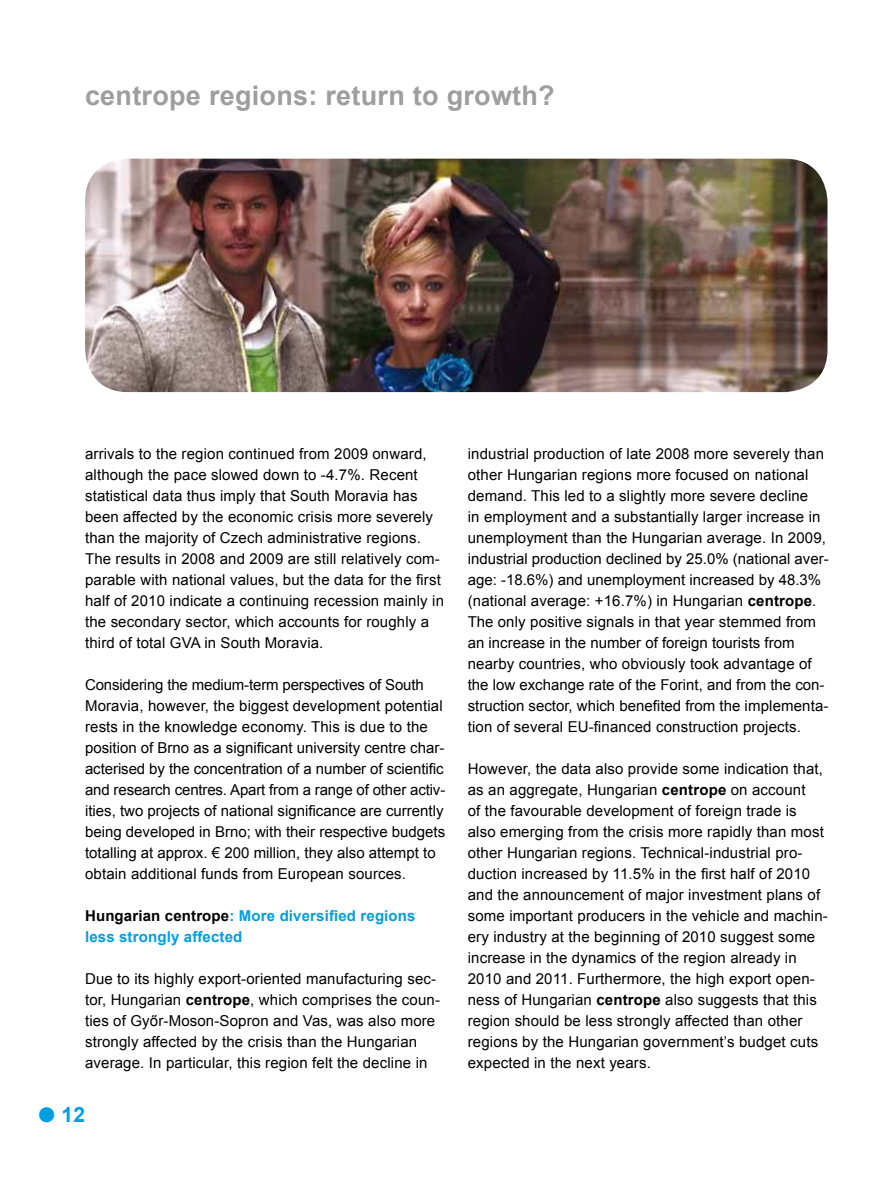
<style>
.page{position:relative;width:893px;height:1191px;background:#fff}
.page>*{position:absolute;margin:0;border:0;box-sizing:border-box;transform-origin:0 0}
.t1{font:700 27px "Arial";letter-spacing:.01em;color:#9c9e9f}
.t2{font:700 21px "Arial";color:#009ee0}
.t3{font:15px/21px "Arial";letter-spacing:.01em;color:#000}
.t4{font:700 15px/21px "Arial";letter-spacing:.01em;color:#009ee0}
.s1{color:#000}
.s2{font-weight:700}
</style>
<div class="page">
<img style="left:85px;top:159px;width:742px;height:233px">
<h1 class="t1" style="left:85px;top:77px;width:471px">centrope regions: return to growth?</h1>
<p class="t3" style="left:85px;top:443px;width:360px">arrivals to the region continued from 2009 onward, although the pace slowed down to -4.7%. Recent statistical data thus imply that South Moravia has been affected by the economic crisis more severely than the majority of Czech administrative regions.<br>The results in 2008 and 2009 are still relatively com&shy;parable with national values, but the data for the first half of 2010 indicate a continuing recession mainly in the secondary sector, which accounts for roughly a third of total GVA in South Moravia.</p>
<p class="t3" style="left:85px;top:674px;width:362px">Considering the medium-term perspectives of South Moravia, however, the biggest development potential rests in the knowledge economy. This is due to the position of Brno as a significant university centre char&shy;acterised by the concentration of a number of scientific and research centres. Apart from a range of other activ&shy;ities, two projects of national significance are currently being developed in Brno; with their respective budgets totalling at approx. € 200 million, they also attempt to obtain additional funds from European sources.</p>
<p class="t4" style="left:85px;top:905px;width:332px"><span class="s1">Hungarian centrope</span>: More diversified regions less strongly affected</p>
<p class="t3" style="left:85px;top:968px;width:357px">Due to its highly export-oriented manufacturing sec&shy;tor, Hungarian <span class="s2">centrope</span>, which comprises the coun&shy;ties of Győr-Moson-Sopron and Vas, was also more strongly affected by the crisis than the Hungarian average. In particular, this region felt the decline in</p>
<h2 class="t2" style="left:39px;top:1100px;width:48px">● 12</h2>
<p class="t3" style="left:468px;top:443px;width:363px">industrial production of late 2008 more severely than other Hungarian regions more focused on national demand. This led to a slightly more severe decline<br>in employment and a substantially larger increase in unemployment than the Hungarian average. In 2009, industrial production declined by 25.0% (national aver&shy;age: -18.6%) and unemployment increased by 48.3% (national average: +16.7%) in Hungarian <span class="s2">centrope</span>.<br>The only positive signals in that year stemmed from an increase in the number of foreign tourists from nearby countries, who obviously took advantage of the low exchange rate of the Forint, and from the con&shy;struction sector, which benefited from the implementa&shy;tion of several EU-financed construction projects.</p>
<p class="t3" style="left:468px;top:758px;width:362px">However, the data also provide some indication that, as an aggregate, Hungarian <span class="s2">centrope</span> on account<br>of the favourable development of foreign trade is also emerging from the crisis more rapidly than most other Hungarian regions. Technical-industrial pro&shy;duction increased by 11.5% in the first half of 2010 and the announcement of major investment plans of some important producers in the vehicle and machin&shy;ery industry at the beginning of 2010 suggest some increase in the dynamics of the region already in 2010 and 2011. Furthermore, the high export open&shy;ness of Hungarian <span class="s2">centrope</span> also suggests that this region should be less strongly affected than other regions by the Hungarian government’s budget cuts expected in the next years.</p>
</div>
